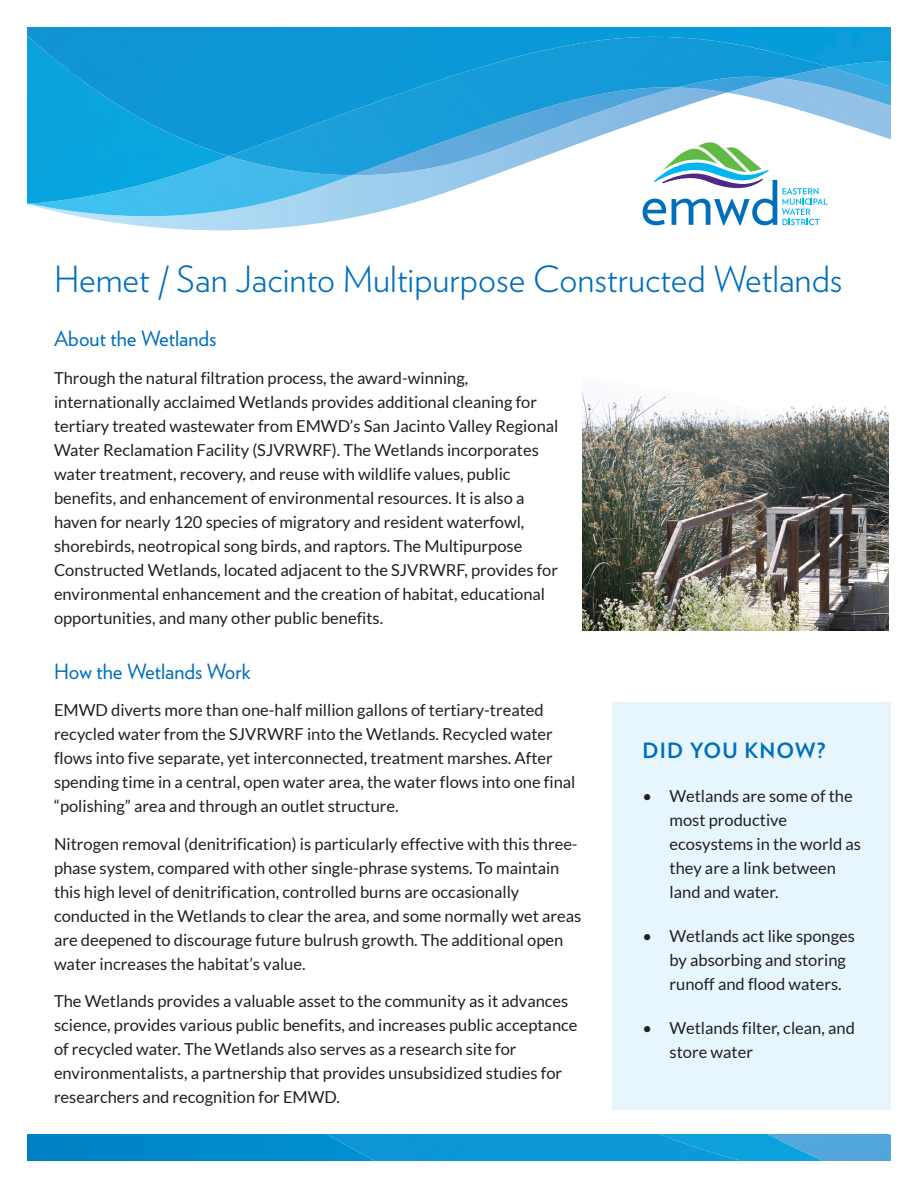
<style>
.page{position:relative;width:918px;height:1188px;background:#fff}
.page>*{position:absolute;margin:0;border:0;box-sizing:border-box;transform-origin:0 0}
.t1{font:300 36px "Verlag";color:#006fba}
.Body_Copy{font:21px "Verlag";color:#006fba}
.Sidebar_Title{font:700 21px "Verlag";letter-spacing:.05em;color:#006fba}
.Body_Copy-2{font:16.5px/24px "Lato";color:#231f20}
</style>
<div class="page">
<img style="left:27px;top:175px;width:616px;height:55px">
<img style="left:830px;top:106px;width:61px;height:33px">
<img style="left:30px;top:175px;width:322px;height:41px">
<img style="left:43px;top:206px;width:104px;height:10px">
<img style="left:27px;top:68px;width:202px;height:136px">
<svg style="left:352px;top:175px;width:17px;height:1px"></svg>
<img style="left:830px;top:86px;width:61px;height:20px">
<img style="left:229px;top:45px;width:601px;height:130px">
<img style="left:714px;top:77px;width:65px;height:3px">
<img style="left:618px;top:87px;width:58px;height:4px">
<img style="left:830px;top:67px;width:61px;height:19px">
<img style="left:139px;top:27px;width:227px;height:129px">
<img style="left:64px;top:27px;width:77px;height:91px">
<img style="left:364px;top:27px;width:77px;height:79px">
<img style="left:27px;top:27px;width:38px;height:41px">
<img style="left:440px;top:27px;width:151px;height:53px">
<img style="left:740px;top:27px;width:151px;height:40px">
<img style="left:590px;top:27px;width:152px;height:18px">
<img style="left:655px;top:37px;width:51px;height:3px">
<div style="left:612px;top:702px;width:279px;height:408px;background:#e7f6fd"></div>
<img style="left:582px;top:391px;width:306px;height:240px">
<svg style="left:375px;top:1134px;width:516px;height:27px;background:#1a9cd8"></svg>
<div style="left:27px;top:1134px;width:112px;height:27px;background:#0082c7"></div>
<img style="left:139px;top:1134px;width:236px;height:27px">
<img style="left:402px;top:1160px;width:77px;height:1px">
<svg style="left:643px;top:142px;width:185px;height:84px"></svg>
<p class="t1" style="left:54px;top:253px;width:790px">Hemet / San Jacinto Multipurpose Constructed Wetlands</p>
<p class="Body_Copy" style="left:54px;top:323px;width:164px">About the Wetlands</p>
<p class="Body_Copy-2" style="left:54px;top:366px;width:506px">Through the natural filtration process, the award-winning, internationally acclaimed Wetlands provides additional cleaning for tertiary treated wastewater from EMWD’s San Jacinto Valley Regional Water Reclamation Facility (SJVRWRF). The Wetlands incorporates water treatment, recovery, and reuse with wildlife values, public benefits, and enhancement of environmental resources. It is also a haven for nearly 120 species of migratory and resident waterfowl, shorebirds, neotropical song birds, and raptors. The Multipurpose Constructed Wetlands, located adjacent to the SJVRWRF, provides for environmental enhancement and the creation of habitat, educational opportunities, and many other public benefits.</p>
<p class="Body_Copy" style="left:54px;top:655px;width:198px">How the Wetlands Work</p>
<p class="Body_Copy-2" style="left:54px;top:698px;width:523px">EMWD diverts more than one-half million gallons of tertiary-treated recycled water from the SJVRWRF into the Wetlands. Recycled water flows into five separate, yet interconnected, treatment marshes. After spending time in a central, open water area, the water flows into one final “polishing” area and through an outlet structure.</p>
<p class="Body_Copy-2" style="left:54px;top:831px;width:529px">Nitrogen removal (denitrification) is particularly effective with this three&shy;phase system, compared with other single-phrase systems. To maintain this high level of denitrification, controlled burns are occasionally conducted in the Wetlands to clear the area, and some normally wet areas are deepened to discourage future bulrush growth. The additional open water increases the habitat’s value.</p>
<p class="Body_Copy-2" style="left:54px;top:989px;width:525px">The Wetlands provides a valuable asset to the community as it advances science, provides various public benefits, and increases public acceptance of recycled water. The Wetlands also serves as a research site for environmentalists, a partnership that provides unsubsidized studies for researchers and recognition for EMWD.</p>
<p class="Sidebar_Title" style="left:643px;top:734px;width:184px">DID YOU KNOW?</p>
<p class="Body_Copy-2" style="left:670px;top:784px;width:193px;text-indent:-27px">• Wetlands are some of the most productive ecosystems in the world as they are a link between land and water.</p>
<p class="Body_Copy-2" style="left:670px;top:924px;width:187px;text-indent:-27px">• Wetlands act like sponges by absorbing and storing runoff and flood waters.</p>
<p class="Body_Copy-2" style="left:670px;top:1016px;width:187px;text-indent:-27px">• Wetlands filter, clean, and store water</p>
</div>
